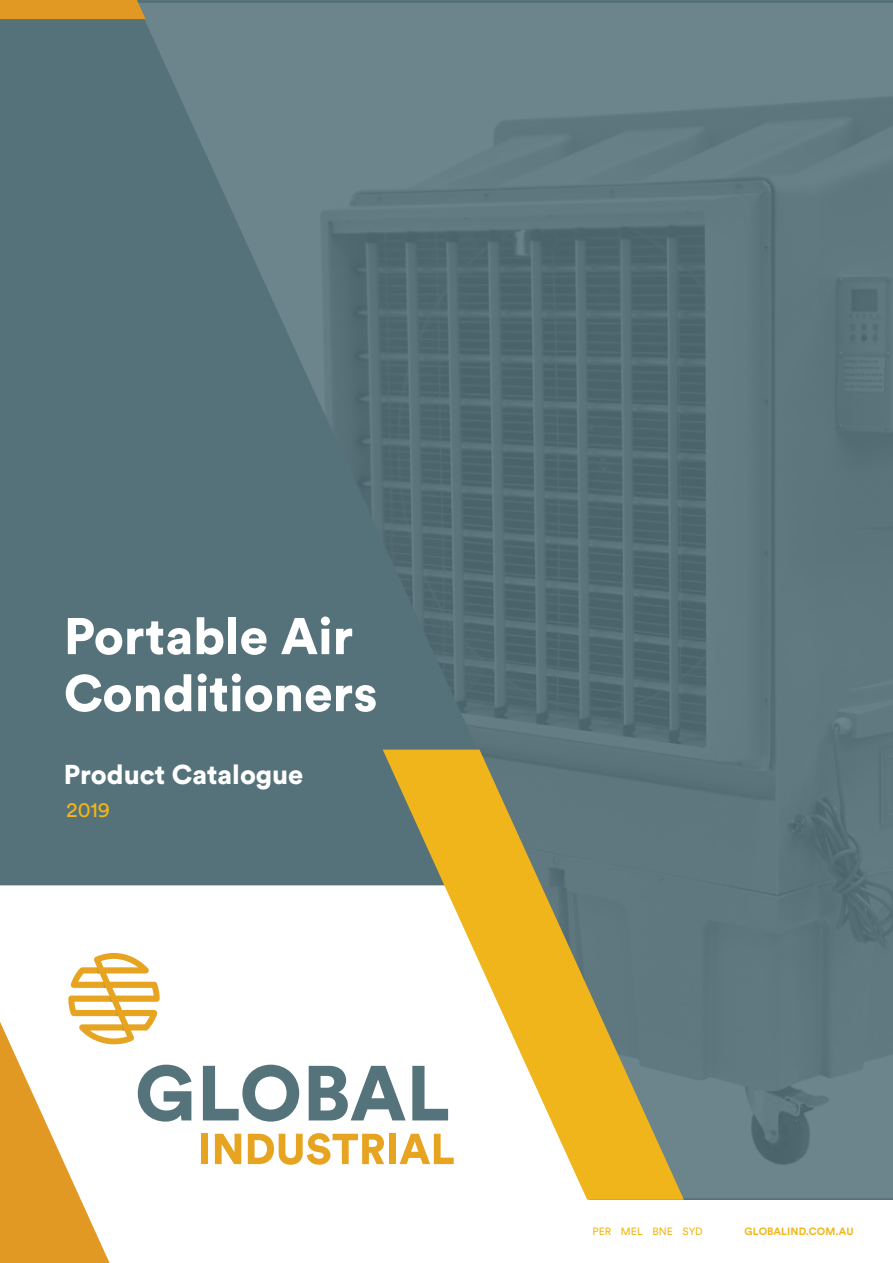
<style>
.page{position:relative;width:893px;height:1263px;background:#fff}
.page>*{position:absolute;margin:0;border:0;box-sizing:border-box;transform-origin:0 0}
.t1{font:900 51px/57px "Circular Std";color:#fff}
.t2{font:900 27px "Circular Std";color:#fff}
.t3{font:21px "Circular Std";color:#f2b618}
.t4{font:700 10.5px "Circular Std";letter-spacing:.01em;color:#f2b618}
.t5{font:10.5px "Circular Std";letter-spacing:.01em;color:#f2b618}
</style>
<div class="page">
<div style="left:0;top:0;width:893px;height:1199px;background:#55727a"></div>
<img style="left:144px;top:4px;width:749px;height:1194px">
<div style="left:0;top:885px;width:383px;height:314px;background:#fff"></div>
<svg style="left:203px;top:1065px;width:96px;height:56px"></svg>
<svg style="left:309px;top:1066px;width:74px;height:54px"></svg>
<div style="left:201px;top:1134px;width:7px;height:30px;background:#e7a421"></div>
<svg style="left:215px;top:1134px;width:26px;height:30px"></svg>
<svg style="left:248px;top:1133px;width:135px;height:32px;background:#f2d08d"></svg>
<svg style="left:383px;top:750px;width:301px;height:450px"></svg>
<svg style="left:0;top:953px;width:191px;height:310px;background:#f1debc"></svg>
<div style="left:0;top:0;width:146px;height:19px;background:#e19924"></div>
<p class="t1" style="left:64px;top:606px;width:315px">Portable Air<br>Conditioners</p>
<p class="t2" style="left:64px;top:757px;width:241px">Product Catalogue</p>
<p class="t3" style="left:67px;top:797px;width:45px">2019</p>
<p class="t5" style="left:592px;top:1225px;width:21px">PER</p>
<p class="t5" style="left:621px;top:1225px;width:23px">MEL</p>
<p class="t5" style="left:652px;top:1225px;width:22px">BNE</p>
<p class="t5" style="left:682px;top:1225px;width:22px">SYD</p>
<p class="t4" style="left:745px;top:1225px;width:111px">GLOBALIND.COM.AU</p>
</div>
